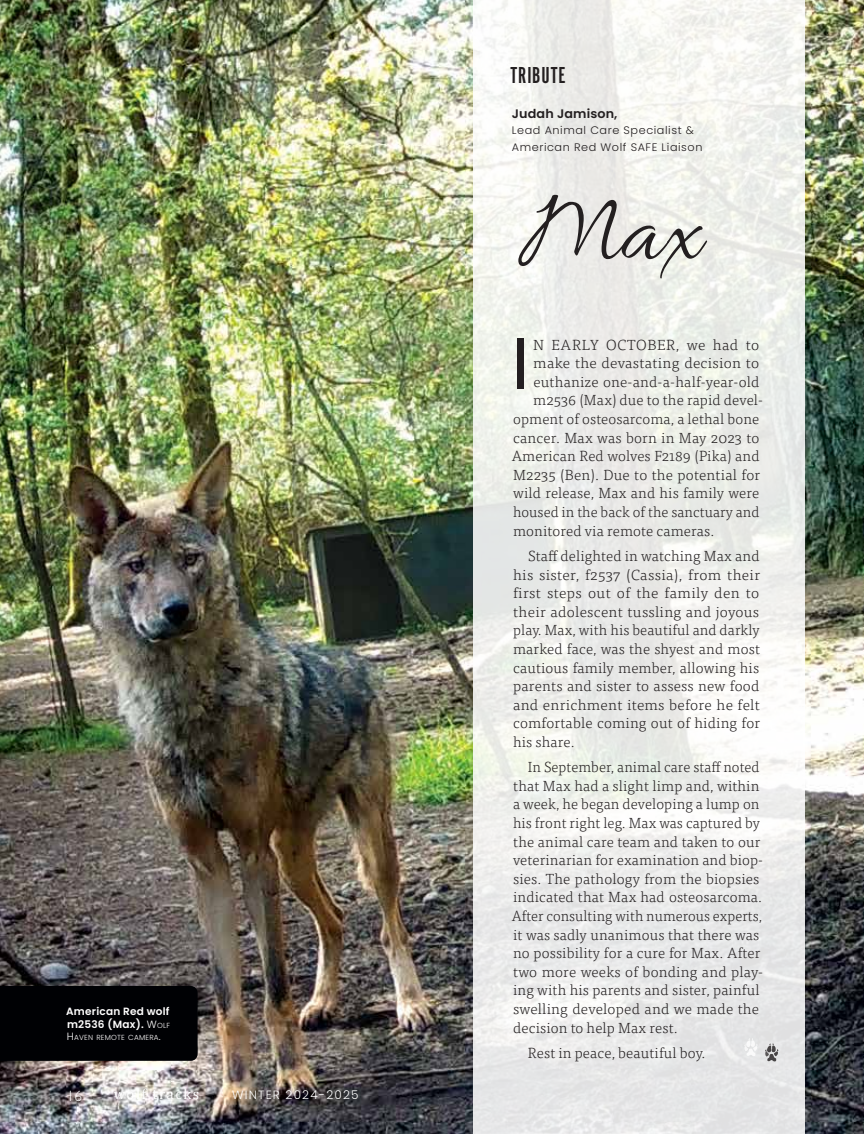
<style>
.page{position:relative;width:864px;height:1134px;background:#fff}
.page>*{position:absolute;margin:0;border:0;box-sizing:border-box;transform-origin:0 0}
.t1{font:106.5px "Allura";color:#231f20;scale:.87 1}
.t2{font:69.9px "Josefin Sans";color:#231f20}
.t3{font:24px "Alternate Got No 1 D";letter-spacing:.04em;color:#231f20}
.t4{font:15px "Cambria";letter-spacing:.1em;color:#fff}
.t5{font:300 15px "Gill Sans Std";color:#fff}
.t6{font:300 14.7px/18.6px "Tisa Pro";letter-spacing:.01em;color:#231f20;text-align:justify}
.t7{font:300 14.7px "Tisa Pro";letter-spacing:.04em;color:#231f20}
.t8{font:600 12.3px "Poppins";letter-spacing:.01em;color:#231f20}
.t9{font:300 12px "Poppins";letter-spacing:.1em;color:#fff}
.t10{font:300 10.95px/16.5px "Poppins";letter-spacing:.05em;color:#231f20}
.t11{font:600 10.5px/13.5px "Poppins";letter-spacing:.02em;color:#fff}
.t12{font:300 7.35px "Poppins";letter-spacing:.03em;color:#fff}
.s1{font-weight:300}
.s2{font-weight:300;font-size:7.35px}
.s3{font-size:10.5px}
</style>
<div class="page">
<img style="left:0;top:0;width:864px;height:1134px">
<svg style="left:473px;top:0;width:331px;height:1134px;fill:#ecedea"></svg>
<div style="left:0;top:986px;width:198px;height:75px;background:#000104"></div>
<svg style="left:744px;top:1038px;width:14px;height:18px"></svg>
<svg style="left:765px;top:1043px;width:13px;height:18px"></svg>
<p class="t11" style="left:66px;top:1004px;width:105px">American Red wolf m2536 (Max). <span class="s1">W</span><span class="s2">OLF</span></p>
<p class="t12" style="left:67px;top:1033px;width:96px"><span class="s3">H</span>AVEN REMOTE CAM ERA<span class="s3">.</span></p>
<p class="t5" style="left:67px;top:1088px;width:16px">16</p>
<p class="t4" style="left:114px;top:1086px;width:87px">wolf tracks</p>
<p class="t9" style="left:232px;top:1088px;width:128px">WINTER 2024-2025</p>
<h3 class="t3" style="left:510px;top:63px;width:57px">TRIBUTE</h3>
<p class="t8" style="left:512px;top:106px;width:107px">Judah Jamison,</p>
<p class="t10" style="left:512px;top:122px;width:192px">Lead Animal Care Specialist &amp;<br>American Red Wolf SAFE Liaison</p>
<h1 class="t1" style="left:519px;top:171px;width:211px">Max</h1>
<h2 class="t2" style="left:510px;top:306px;width:23px">I</h2>
<p class="t7" style="left:533px;top:334px;width:227px">N EARLY OCTOBER, we had to</p>
<p class="t6" style="left:533px;top:353px;width:227px">make the devastating decision to</p>
<p class="t6" style="left:533px;top:372px;width:228px">euthanize one-and-a-half-year-old</p>
<p class="t6" style="left:533px;top:390px;width:231px">m2536 (Max) due to the rapid devel-</p>
<p class="t6" style="left:513px;top:409px;width:248px">opment of osteosarcoma, a lethal bone</p>
<p class="t6" style="left:513px;top:428px;width:248px">cancer. Max was born in May 2023 to</p>
<p class="t6" style="left:512px;top:446px;width:249px">American Red wolves F2189 (Pika) and</p>
<p class="t6" style="left:513px;top:465px;width:249px">M2235 (Ben). Due to the potential for</p>
<p class="t6" style="left:513px;top:483px;width:248px">wild release, Max and his family were</p>
<p class="t6" style="left:513px;top:502px;width:248px">housed in the back of the sanctuary and</p>
<p class="t6" style="left:513px;top:521px;width:203px">monitored via remote cameras.</p>
<p class="t6" style="left:513px;top:546px;width:249px;text-indent:15px">Staff delighted in watching Max and his sister, f2537 (Cassia), from their first steps out of the family den to their adolescent tussling and joyous play. Max, with his beautiful and darkly marked face, was the shyest and most cautious family member, allowing his parents and sister to assess new food and enrichment items before he felt comfortable coming out of hiding for his share.</p>
<p class="t6" style="left:512px;top:757px;width:253px;text-align:left;text-indent:16px">In September, animal care staff noted that Max had a slight limp and, within a week, he began developing a lump on his front right leg. Max was captured by the animal care team and taken to our veterinarian for examination and biop&shy;sies. The pathology from the biopsies indicated that Max had osteosarcoma.<br>After consulting with numerous experts, it was sadly unanimous that there was no possibility for a cure for Max. After two more weeks of bonding and play&shy;ing with his parents and sister, painful swelling developed and we made the decision to help Max rest.</p>
<p class="t6" style="left:528px;top:1043px;width:179px">Rest in peace, beautiful boy.</p>
</div>
